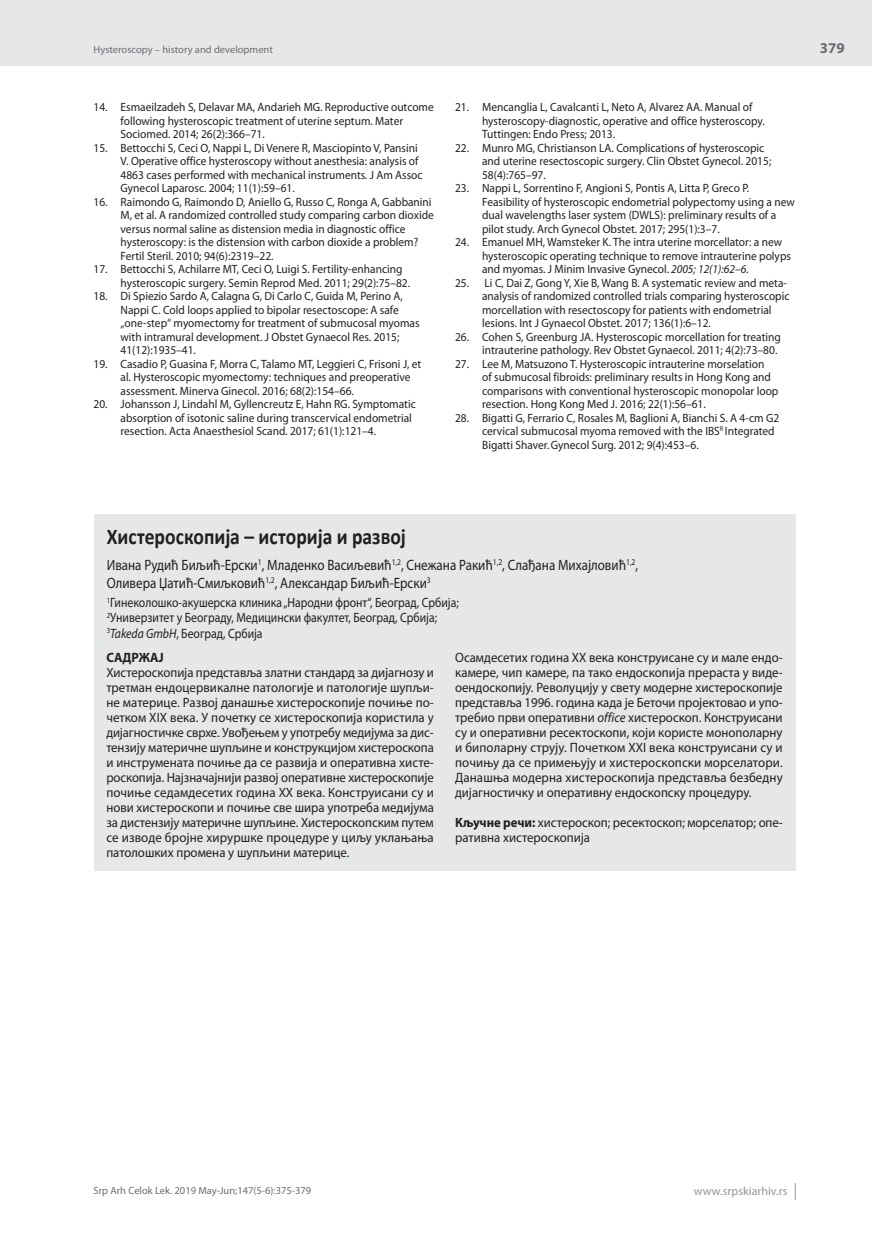
<style>
.page{position:relative;width:872px;height:1234px;background:#fff}
.page>*{position:absolute;margin:0;border:0;box-sizing:border-box;transform-origin:0 0}
.t1{font:700 22.5px "Calibri";color:#231f20;scale:.87 1}
.t2{font:15px/18px "Myriad Pro";color:#231f20;scale:.87 1}
.t3{font:700 15px "Myriad Pro";color:#6c6d70}
.t4{font:13.5px/15px "Myriad Pro";color:#231f20;text-align:justify;scale:.95 1}
.t5{font:13.5px/15px "Myriad Pro";color:#231f20;scale:.87 1}
.t6{font:700 13.5px "Myriad Pro";letter-spacing:.01em;color:#231f20;scale:.95 1}
.t7{font:12px/13.5px "Myriad Pro";color:#231f20;scale:.95 1}
.t8{font:12px "Myriad Pro";color:#939598}
.t9{font:10.5px "Myriad Pro";color:#6c6d70}
.s1{font-style:italic}
.s2{font-weight:700}
</style>
<div class="page">
<div style="left:0;top:0;width:872px;height:66px;background:#e6e7e9"></div>
<svg style="left:795px;top:1183px;width:1px;height:16px"></svg>
<div style="left:94px;top:514px;width:701px;height:356px;background:#e6e7e9"></div>
<p class="t9" style="left:94px;top:43px;width:181px">Hysteroscopy – history and development</p>
<p class="t7" style="left:121px;top:100px;width:331px;text-indent:-27px">14. Esmaeilzadeh S, Delavar MA, Andarieh MG. Reproductive outcome following hysteroscopic treatment of uterine septum. Mater<br>Sociomed. 2014; 26(2):366–71.</p>
<p class="t7" style="left:121px;top:141px;width:319px;text-indent:-27px">15. Bettocchi S, Ceci O, Nappi L, Di Venere R, Masciopinto V, Pansini V. Operative office hysteroscopy without anesthesia: analysis of 4863 cases performed with mechanical instruments<span class="s1">.</span> J Am Assoc Gynecol Laparosc. 2004; 11(1):59–61.</p>
<p class="t7" style="left:121px;top:195px;width:331px;text-indent:-27px">16. Raimondo G, Raimondo D, Aniello G, Russo C, Ronga A, Gabbanini M, et al. A randomized controlled study comparing carbon dioxide versus normal saline as distension media in diagnostic office hysteroscopy: is the distension with carbon dioxide a problem?<br>Fertil Steril. 2010; 94(6):2319–22.</p>
<p class="t7" style="left:121px;top:262px;width:306px;text-indent:-27px">17. Bettocchi S, Achilarre MT, Ceci O, Luigi S. Fertility-enhancing hysteroscopic surgery. Semin Reprod Med. 2011; 29(2):75–82.</p>
<p class="t7" style="left:121px;top:289px;width:316px;text-indent:-27px">18. Di Spiezio Sardo A, Calagna G, Di Carlo C, Guida M, Perino A, Nappi C. Cold loops applied to bipolar resectoscope: A safe „one-step“ myomectomy for treatment of submucosal myomas with intramural development. J Obstet Gynaecol Res. 2015; 41(12):1935–41.</p>
<p class="t7" style="left:121px;top:357px;width:318px;text-indent:-27px">19. Casadio P, Guasina F, Morra C, Talamo MT, Leggieri C, Frisoni J, et al. Hysteroscopic myomectomy: techniques and preoperative assessment. Minerva Ginecol. 2016; 68(2):154–66.</p>
<p class="t7" style="left:121px;top:397px;width:312px;text-indent:-27px">20. Johansson J, Lindahl M, Gyllencreutz E, Hahn RG. Symptomatic absorption of isotonic saline during transcervical endometrial resection. Acta Anaesthesiol Scand. 2017; 61(1):121–4.</p>
<p class="t7" style="left:482px;top:100px;width:299px;text-indent:-27px">21. Mencanglia L, Cavalcanti L, Neto A, Alvarez AA. Manual of hysteroscopy-diagnostic, operative and office hysteroscopy.<br>Tuttingen: Endo Press; 2013.</p>
<p class="t7" style="left:482px;top:141px;width:306px;text-indent:-27px">22. Munro MG, Christianson LA. Complications of hysteroscopic and uterine resectoscopic surgery. Clin Obstet Gynecol. 2015;<br>58(4):765–97.</p>
<p class="t7" style="left:482px;top:181px;width:331px;text-indent:-27px">23. Nappi L, Sorrentino F, Angioni S, Pontis A, Litta P, Greco P.<br>Feasibility of hysteroscopic endometrial polypectomy using a new dual wavelengths laser system (DWLS): preliminary results of a pilot study. Arch Gynecol Obstet. 2017; 295(1):3–7.</p>
<p class="t7" style="left:482px;top:235px;width:327px;text-indent:-27px">24. Emanuel MH, Wamsteker K. The intra uterine morcellator: a new hysteroscopic operating technique to remove intrauterine polyps and myomas. J Minim Invasive Gynecol. <span class="s1">2005; 12(1):62–6.</span></p>
<p class="t7" style="left:482px;top:276px;width:325px;text-indent:-27px">25. Li C, Dai Z, Gong Y, Xie B, Wang B. A systematic review and meta&shy;analysis of randomized controlled trials comparing hysteroscopic morcellation with resectoscopy for patients with endometrial lesions. Int J Gynaecol Obstet. 2017; 136(1):6–12.</p>
<p class="t7" style="left:455px;top:330px;width:344px;text-align:right">26. Cohen S, Greenburg JA. Hysteroscopic morcellation for treating intrauterine pathology. Rev Obstet Gynaecol. 2011; 4(2):73–80.</p>
<p class="t7" style="left:482px;top:357px;width:313px;text-indent:-27px">27. Lee M, Matsuzono T. Hysteroscopic intrauterine morselation<br>of submucosal fibroids: preliminary results in Hong Kong and comparisons with conventional hysteroscopic monopolar loop resection. Hong Kong Med J. 2016; 22(1):56–61.</p>
<p class="t7" style="left:482px;top:411px;width:314px;text-indent:-27px">28. Bigatti G, Ferrario C, Rosales M, Baglioni A, Bianchi S. A 4-cm G2 cervical submucosal myoma removed with the IBS<sup>R</sup> Integrated<br>Bigatti Shaver.Gynecol Surg. 2012; 9(4):453–6.</p>
<p class="t3" style="left:820px;top:38px;width:26px">379</p>
<h1 class="t1" style="left:107px;top:520px;width:345px">Хистероскопија – историја и развој</h1>
<p class="t2" style="left:107px;top:556px;width:612px">Ивана Рудић Биљић-Ерски<sup>1</sup>, Младенко Васиљевић<sup>1,2</sup>, Снежана Ракић<sup>1,2</sup>, Слађана Михајловић<sup>1,2</sup>,<br>Оливера Џатић-Смиљковић<sup>1,2</sup>, Александар Биљић-Ерски<sup>3</sup></p>
<p class="t5" style="left:107px;top:595px;width:406px"><sup>1</sup>Гинеколошко-акушерска клиника „Народни фронт“, Београд, Србија;<br><sup>2</sup>Универзитет у Београду, Медицински факултет, Београд, Србија;<br><sup>3</sup><span class="s1">Takeda GmbH</span>, Београд, Србија</p>
<p class="t6" style="left:106px;top:648px;width:62px">САДРЖАЈ</p>
<p class="t4" style="left:106px;top:664px;width:346px">Хистероскопија представља златни стандард за дијагнозу и третман ендоцервикалне патологије и патологије шупљи&shy;не материце. Развој данашње хистероскопије почиње по&shy;четком XIX века. У почетку се хистероскопија користила у дијагностичке сврхе. Увођењем у употребу медијума за дис&shy;тензију материчне шупљине и конструкцијом хистероскопа и инструмената почиње да се развија и оперативна хисте&shy;роскопија. Најзначајнији развој оперативне хистероскопије почиње седамдесетих година XX века. Конструисани су и нови хистероскопи и почиње све шира употреба медијума за дистензију материчне шупљине. Хистероскопским путем се изводе бројне хируршке процедуре у циљу уклањања патолошких промена у шупљини материце.</p>
<p class="t4" style="left:455px;top:649px;width:346px">Осамдесетих година XX века конструисане су и мале ендо&shy;камере, чип камере, па тако ендоскопија прераста у виде&shy;оендоскопију. Револуцију у свету модерне хистероскопије представља 1996. година када је Беточи пројектовао и упо&shy;требио први оперативни <span class="s1">office</span> хистероскоп. Конструисани су и оперативни ресектоскопи, који користе монополарну и биполарну струју. Почетком XXI века конструисани су и почињу да се примењују и хистероскопски морселатори.<br>Данашња модерна хистероскопија представља безбедну дијагностичку и оперативну ендоскопску процедуру.</p>
<p class="t4" style="left:455px;top:814px;width:346px"><span class="s2">Кључне речи:</span> хистероскоп; ресектоскоп; морселатор; опе&shy;ративна хистероскопија</p>
<p class="t9" style="left:94px;top:1184px;width:219px">Srp Arh Celok Lek. 2019 May-Jun;147(5-6):375-379</p>
<p class="t8" style="left:694px;top:1183px;width:95px">www.srpskiarhiv.rs</p>
</div>
